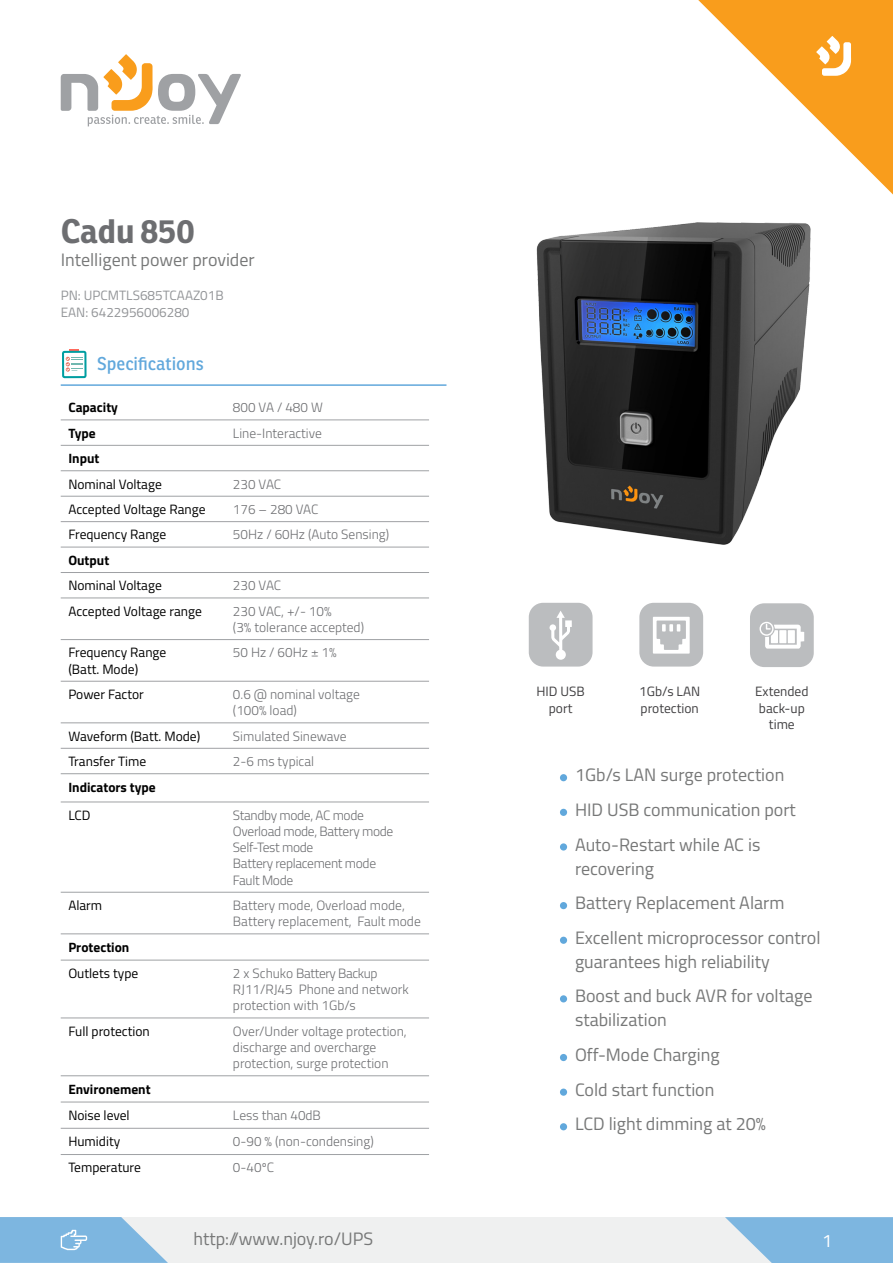
<style>
.page{position:relative;width:893px;height:1263px;background:#fff}
.page>*{position:absolute;margin:0;border:0;box-sizing:border-box;transform-origin:0 0}
.t1{font:700 33px "Ronnia";color:#6d6e71}
.t2{font:18px/34.7px "Titillium";color:#777878}
.t3{font:18px "Ronnia";color:#61a8dc}
.t4{font:18px "Titillium";color:#fff}
.t5{font:300 13.5px/16.2px "Titillium";color:#6d6e71}
.t6{font:13.5px/16.2px "Titillium";color:#000}
.t7{font:300 13.5px/16.2px "Titillium";letter-spacing:-.025em;color:#6d6e71}
.t8{font:700 13.5px "Titillium";color:#000}
.t9{font:13.5px/16.5px "Titillium";color:#414042;text-align:center}
.t10{font:13.5px/17px "Titillium";color:#939598}
</style>
<div class="page">
<div style="left:0;top:1217px;width:893px;height:46px;background:#eff0f0"></div>
<svg style="left:725px;top:1217px;width:168px;height:46px;background:#8dbee2"></svg>
<svg style="left:698px;top:0;width:195px;height:194px"></svg>
<svg style="left:61px;top:54px;width:180px;height:72px"></svg>
<svg style="left:0;top:1217px;width:168px;height:46px;background:#8fbfe2"></svg>
<hr style="left:61px;top:384px;width:385px;height:2px;background:#61a8dc">
<div style="left:62px;top:351px;width:25px;height:27px;border:2px solid #009ea1;border-radius:2px"></div>
<svg style="left:66px;top:349px;width:17px;height:23px"></svg>
<hr style="left:61px;top:1075px;width:155px;height:1px;background:#9fa1a4">
<hr style="left:216px;top:1075px;width:213px;height:1px;background:#9fa1a4">
<hr style="left:61px;top:892px;width:155px;height:1px;background:#9fa1a4">
<hr style="left:216px;top:892px;width:213px;height:1px;background:#9fa1a4">
<hr style="left:61px;top:933px;width:155px;height:1px;background:#9fa1a4">
<hr style="left:216px;top:933px;width:213px;height:1px;background:#9fa1a4">
<hr style="left:61px;top:419px;width:155px;height:1px;background:#9fa1a4">
<hr style="left:216px;top:419px;width:213px;height:1px;background:#9fa1a4">
<hr style="left:61px;top:445px;width:155px;height:1px;background:#9fa1a4">
<hr style="left:216px;top:445px;width:213px;height:1px;background:#9fa1a4">
<hr style="left:61px;top:470px;width:155px;height:1px;background:#9fa1a4">
<hr style="left:216px;top:470px;width:213px;height:1px;background:#9fa1a4">
<hr style="left:61px;top:496px;width:155px;height:1px;background:#9fa1a4">
<hr style="left:216px;top:496px;width:213px;height:1px;background:#9fa1a4">
<hr style="left:61px;top:521px;width:155px;height:1px;background:#9fa1a4">
<hr style="left:216px;top:521px;width:213px;height:1px;background:#9fa1a4">
<hr style="left:61px;top:547px;width:155px;height:1px;background:#9fa1a4">
<hr style="left:216px;top:547px;width:213px;height:1px;background:#9fa1a4">
<hr style="left:61px;top:572px;width:155px;height:1px;background:#9fa1a4">
<hr style="left:216px;top:572px;width:213px;height:1px;background:#9fa1a4">
<hr style="left:61px;top:597px;width:155px;height:1px;background:#9fa1a4">
<hr style="left:216px;top:597px;width:213px;height:1px;background:#9fa1a4">
<hr style="left:61px;top:639px;width:155px;height:1px;background:#9fa1a4">
<hr style="left:216px;top:639px;width:213px;height:1px;background:#9fa1a4">
<hr style="left:61px;top:681px;width:155px;height:1px;background:#9fa1a4">
<hr style="left:216px;top:681px;width:213px;height:1px;background:#9fa1a4">
<hr style="left:61px;top:722px;width:155px;height:1px;background:#9fa1a4">
<hr style="left:216px;top:722px;width:213px;height:1px;background:#9fa1a4">
<hr style="left:61px;top:960px;width:155px;height:1px;background:#9fa1a4">
<hr style="left:216px;top:960px;width:213px;height:1px;background:#9fa1a4">
<hr style="left:61px;top:1017px;width:155px;height:1px;background:#9fa1a4">
<hr style="left:216px;top:1017px;width:213px;height:1px;background:#9fa1a4">
<hr style="left:61px;top:1102px;width:155px;height:1px;background:#9fa1a4">
<hr style="left:216px;top:1102px;width:213px;height:1px;background:#9fa1a4">
<hr style="left:61px;top:1128px;width:155px;height:1px;background:#9fa1a4">
<hr style="left:216px;top:1128px;width:213px;height:1px;background:#9fa1a4">
<hr style="left:61px;top:1154px;width:155px;height:1px;background:#9fa1a4">
<hr style="left:216px;top:1154px;width:213px;height:1px;background:#9fa1a4">
<hr style="left:61px;top:802px;width:155px;height:1px;background:#9fa1a4">
<hr style="left:216px;top:802px;width:213px;height:1px;background:#9fa1a4">
<hr style="left:61px;top:748px;width:155px;height:1px;background:#9fa1a4">
<hr style="left:216px;top:748px;width:213px;height:1px;background:#9fa1a4">
<hr style="left:61px;top:773px;width:155px;height:1px;background:#9fa1a4">
<hr style="left:216px;top:773px;width:213px;height:1px;background:#9fa1a4">
<div style="left:529px;top:603px;width:64px;height:63px;background:#bbbdbf;border-radius:14px"></div>
<div style="left:639px;top:603px;width:64px;height:63px;background:#bbbdbf;border-radius:14px"></div>
<div style="left:750px;top:603px;width:64px;height:64px;background:#bbbdbf;border-radius:14px"></div>
<div style="left:560px;top:774px;width:7px;height:7px;background:#61a8dc;border-radius:50%"></div>
<div style="left:560px;top:809px;width:7px;height:7px;background:#61a8dc;border-radius:50%"></div>
<div style="left:560px;top:843px;width:7px;height:7px;background:#61a8dc;border-radius:50%"></div>
<div style="left:560px;top:902px;width:7px;height:7px;background:#61a8dc;border-radius:50%"></div>
<div style="left:560px;top:937px;width:7px;height:7px;background:#61a8dc;border-radius:50%"></div>
<div style="left:560px;top:995px;width:7px;height:7px;background:#61a8dc;border-radius:50%"></div>
<div style="left:560px;top:1054px;width:7px;height:7px;background:#61a8dc;border-radius:50%"></div>
<div style="left:560px;top:1088px;width:7px;height:8px;background:#61a8dc;border-radius:50%"></div>
<div style="left:560px;top:1123px;width:7px;height:7px;background:#61a8dc;border-radius:50%"></div>
<img style="left:536px;top:222px;width:275px;height:323px">
<svg style="left:549px;top:611px;width:23px;height:49px"></svg>
<svg style="left:653px;top:617px;width:37px;height:37px"></svg>
<svg style="left:759px;top:622px;width:45px;height:27px"></svg>
<h1 class="t1" style="left:61px;top:210px;width:135px">Cadu 850</h1>
<h2 class="t2" style="left:61px;top:241px;width:196px">Intelligent power provider</h2>
<p class="t10" style="left:61px;top:286px;width:164px">PN: UPCMTLS685TCAAZ01B<br>EAN: 6422956006280</p>
<h2 class="t3" style="left:97px;top:352px;width:108px">Specifications</h2>
<p class="t8" style="left:68px;top:397px;width:51px">Capacity</p>
<p class="t5" style="left:233px;top:399px;width:91px">800 VA / 480 W</p>
<p class="t8" style="left:68px;top:423px;width:29px">Type</p>
<p class="t5" style="left:233px;top:424px;width:90px">Line-Interactive</p>
<p class="t8" style="left:68px;top:448px;width:33px">Input</p>
<p class="t6" style="left:68px;top:475px;width:95px">Nominal Voltage</p>
<p class="t5" style="left:233px;top:475px;width:50px">230 VAC</p>
<p class="t6" style="left:68px;top:500px;width:139px">Accepted Voltage Range</p>
<p class="t5" style="left:233px;top:500px;width:87px">176 – 280 VAC</p>
<p class="t6" style="left:68px;top:526px;width:99px">Frequency Range</p>
<p class="t5" style="left:233px;top:526px;width:158px">50Hz / 60Hz (Auto Sensing)</p>
<p class="t8" style="left:68px;top:550px;width:42px">Output</p>
<p class="t6" style="left:68px;top:577px;width:95px">Nominal Voltage</p>
<p class="t5" style="left:233px;top:577px;width:50px">230 VAC</p>
<p class="t6" style="left:68px;top:602px;width:135px">Accepted Voltage range</p>
<p class="t5" style="left:233px;top:602px;width:133px">230 VAC, +/- 10%<br>(3% tolerance accepted)</p>
<p class="t6" style="left:68px;top:644px;width:99px">Frequency Range (Batt. Mode)</p>
<p class="t5" style="left:233px;top:644px;width:105px">50 Hz / 60Hz ± 1%</p>
<p class="t6" style="left:68px;top:685px;width:77px">Power Factor</p>
<p class="t5" style="left:233px;top:685px;width:128px">0.6 @ nominal voltage (100% load)</p>
<p class="t6" style="left:68px;top:727px;width:133px">Waveform (Batt. Mode)</p>
<p class="t5" style="left:233px;top:727px;width:115px">Simulated Sinewave</p>
<p class="t6" style="left:68px;top:753px;width:79px">Transfer Time</p>
<p class="t5" style="left:233px;top:753px;width:83px">2-6 ms typical</p>
<p class="t8" style="left:68px;top:776px;width:89px">Indicators type</p>
<p class="t6" style="left:68px;top:806px;width:24px">LCD</p>
<p class="t7" style="left:233px;top:806px;width:162px">Standby mode, AC mode<br>Overload mode, Battery mode<br>Self-Test mode<br>Battery replacement mode<br>Fault Mode</p>
<p class="t6" style="left:68px;top:896px;width:35px">Alarm</p>
<p class="t5" style="left:233px;top:896px;width:189px">Battery mode, Overload mode,<br>Battery replacement, Fault mode</p>
<p class="t8" style="left:68px;top:937px;width:63px">Protection</p>
<p class="t6" style="left:68px;top:964px;width:71px">Outlets type</p>
<p class="t5" style="left:233px;top:964px;width:177px">2 x Schuko Battery Backup<br>RJ11/RJ45 Phone and network protection with 1Gb/s</p>
<p class="t6" style="left:68px;top:1022px;width:83px">Full protection</p>
<p class="t5" style="left:233px;top:1022px;width:175px">Over/Under voltage protection, discharge and overcharge protection, surge protection</p>
<p class="t8" style="left:68px;top:1078px;width:84px">Environement</p>
<p class="t6" style="left:68px;top:1106px;width:63px">Noise level</p>
<p class="t5" style="left:233px;top:1106px;width:89px">Less than 40dB</p>
<p class="t6" style="left:68px;top:1132px;width:53px">Humidity</p>
<p class="t5" style="left:233px;top:1132px;width:142px">0-90 % (non-condensing)</p>
<p class="t6" style="left:68px;top:1159px;width:74px">Temperature</p>
<p class="t5" style="left:233px;top:1159px;width:43px">0-40ºC</p>
<p class="t9" style="left:536px;top:682px;width:50px">HID USB port</p>
<p class="t9" style="left:639px;top:682px;width:63px;text-align:left">1Gb/s LAN protection</p>
<p class="t9" style="left:755px;top:682px;width:55px">Extended back-up time</p>
<h2 class="t2" style="left:575px;top:757px;width:222px">1Gb/s LAN surge protection<br>HID USB communication port<br>Auto-Restart while AC is</h2>
<h2 class="t2" style="left:575px;top:850px;width:247px">recovering<br>Battery Replacement Alarm<br>Excellent microprocessor control</h2>
<h2 class="t2" style="left:575px;top:943px;width:239px">guarantees high reliability<br>Boost and buck AVR for voltage</h2>
<h2 class="t2" style="left:575px;top:1002px;width:192px">stabilization<br>Off-Mode Charging<br>Cold start function<br>LCD light dimming at 20%</h2>
<h2 class="t2" style="left:193px;top:1220px;width:181px">http://www.njoy.ro/UPS</h2>
<h2 class="t4" style="left:822px;top:1227px;width:12px">1</h2>
</div>
